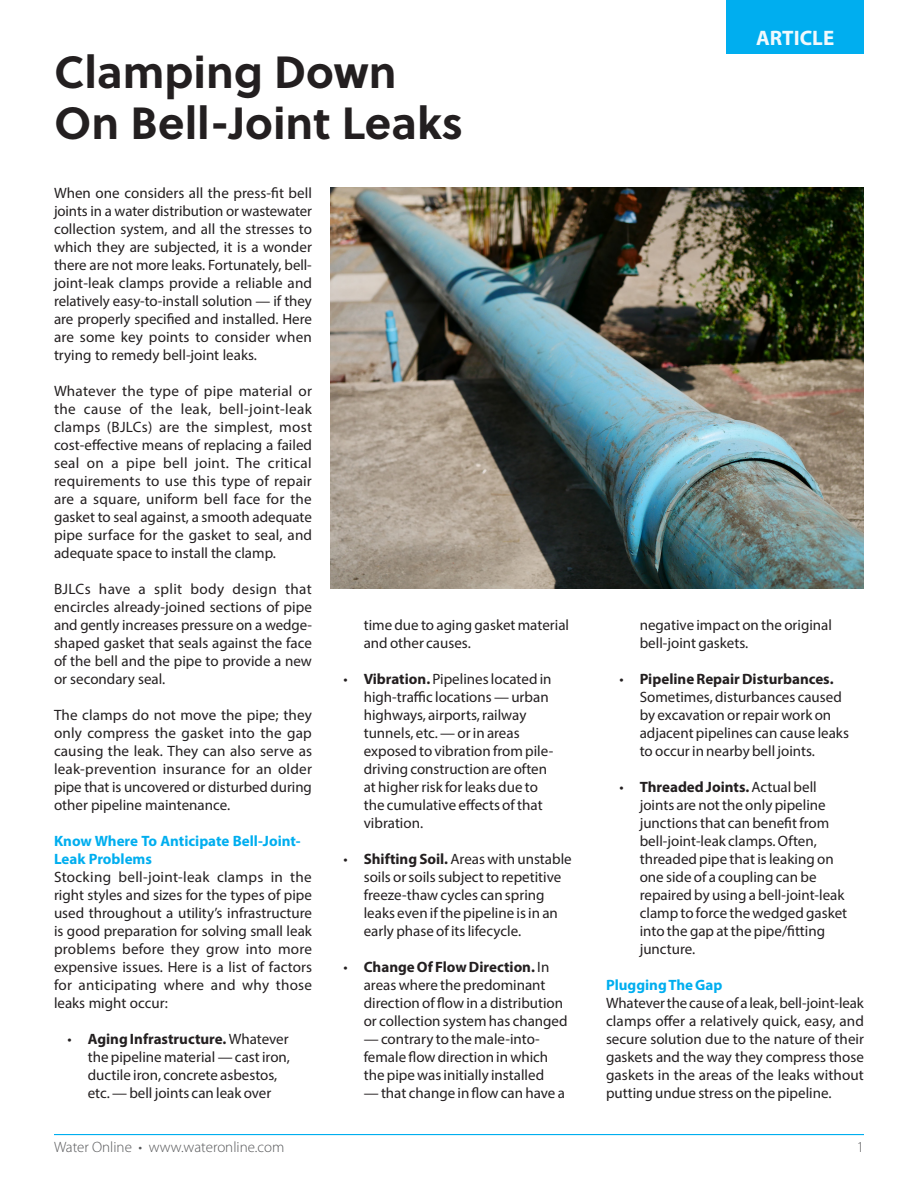
<style>
.page{position:relative;width:918px;height:1188px;background:#fff}
.page>*{position:absolute;margin:0;border:0;box-sizing:border-box;transform-origin:0 0}
.t1{font:700 45px/51px "Soleil";color:#231f20}
.t2{font:700 21px "Myriad Pro";color:#f0f9fd}
.t3{font:15px/18px "Myriad Pro";color:#231f20}
.t4{font:700 15px/18px "Myriad Pro";color:#00aeef}
.t5{font:300 15px "Myriad Pro";color:#57585a}
.s1{font-weight:700}
</style>
<div class="page">
<hr style="left:54px;top:1134px;width:810px;height:1px;background:#00aeef">
<div style="left:726px;top:0;width:138px;height:54px;background:#00aeef"></div>
<img style="left:330px;top:188px;width:534px;height:400px">
<h1 class="t1" style="left:54px;top:51px;width:411px">Clamping Down<br>On Bell-Joint Leaks</h1>
<p class="t3" style="left:54px;top:185px;width:260px;text-align:justify">When one considers all the press-fit bell joints in a water distribution or wastewater collection system, and all the stresses to which they are subjected, it is a wonder there are not more leaks. Fortunately, bell&shy;joint-leak clamps provide a reliable and relatively easy-to-install solution — if they are properly specified and installed. Here are some key points to consider when trying to remedy bell-joint leaks.</p>
<p class="t3" style="left:54px;top:383px;width:260px;text-align:justify">Whatever the type of pipe material or the cause of the leak, bell-joint-leak clamps (BJLCs) are the simplest, most cost-effective means of replacing a failed seal on a pipe bell joint. The critical requirements to use this type of repair are a square, uniform bell face for the gasket to seal against, a smooth adequate pipe surface for the gasket to seal, and adequate space to install the clamp.</p>
<p class="t3" style="left:54px;top:581px;width:260px;text-align:justify">BJLCs have a split body design that encircles already-joined sections of pipe and gently increases pressure on a wedge&shy;shaped gasket that seals against the face of the bell and the pipe to provide a new or secondary seal.</p>
<p class="t3" style="left:54px;top:707px;width:260px;text-align:justify">The clamps do not move the pipe; they only compress the gasket into the gap causing the leak. They can also serve as leak-prevention insurance for an older pipe that is uncovered or disturbed during other pipeline maintenance.</p>
<p class="t4" style="left:54px;top:833px;width:248px">Know Where To Anticipate Bell-Joint-<br>Leak Problems</p>
<p class="t3" style="left:54px;top:869px;width:260px;text-align:justify">Stocking bell-joint-leak clamps in the right styles and sizes for the types of pipe used throughout a utility’s infrastructure is good preparation for solving small leak problems before they grow into more expensive issues. Here is a list of factors for anticipating where and why those leaks might occur:</p>
<p class="t3" style="left:88px;top:1031px;width:204px;text-indent:-20px">• <span class="s1">Aging Infrastructure.</span> Whatever the pipeline material — cast iron, ductile iron, concrete asbestos, etc. — bell joints can leak over</p>
<p class="t3" style="left:364px;top:617px;width:207px">time due to aging gasket material and other causes.</p>
<p class="t3" style="left:364px;top:671px;width:191px;text-indent:-20px">• <span class="s1">Vibration.</span> Pipelines located in high-traffic locations — urban highways, airports, railway tunnels, etc. — or in areas exposed to vibration from pile&shy;driving construction are often at higher risk for leaks due to the cumulative effects of that vibration.</p>
<p class="t3" style="left:364px;top:851px;width:210px;text-indent:-20px">• <span class="s1">Shifting Soil.</span> Areas with unstable soils or soils subject to repetitive freeze-thaw cycles can spring leaks even if the pipeline is in an early phase of its lifecycle.</p>
<p class="t3" style="left:364px;top:959px;width:205px;text-indent:-20px">• <span class="s1">Change Of Flow Direction.</span> In areas where the predominant direction of flow in a distribution or collection system has changed</p>
<p class="t3" style="left:364px;top:1031px;width:186px">— contrary to the male-into&shy;female flow direction in which the pipe was initially installed</p>
<p class="t3" style="left:364px;top:1085px;width:203px">— that change in flow can have a</p>
<h2 class="t2" style="left:756px;top:30px;width:80px">ARTICLE</h2>
<p class="t3" style="left:640px;top:617px;width:194px">negative impact on the original bell-joint gaskets.</p>
<p class="t3" style="left:640px;top:671px;width:211px;text-indent:-20px">• <span class="s1">Pipeline Repair Disturbances.<br></span>Sometimes, disturbances caused by excavation or repair work on adjacent pipelines can cause leaks to occur in nearby bell joints.</p>
<p class="t3" style="left:640px;top:779px;width:209px;text-indent:-20px">• <span class="s1">Threaded Joints.</span> Actual bell joints are not the only pipeline junctions that can benefit from bell-joint-leak clamps. Often, threaded pipe that is leaking on one side of a coupling can be repaired by using a bell-joint-leak clamp to force the wedged gasket into the gap at the pipe/fitting juncture.</p>
<p class="t4" style="left:606px;top:977px;width:118px">Plugging The Gap</p>
<p class="t3" style="left:606px;top:995px;width:260px;text-align:justify">Whatever the cause of a leak, bell-joint-leak clamps offer a relatively quick, easy, and secure solution due to the nature of their gaskets and the way they compress those gaskets in the areas of the leaks without putting undue stress on the pipeline.</p>
<p class="t5" style="left:54px;top:1141px;width:232px">Water Online • www.wateronline.com</p>
<p class="t5" style="left:857px;top:1141px;width:9px">1</p>
</div>
